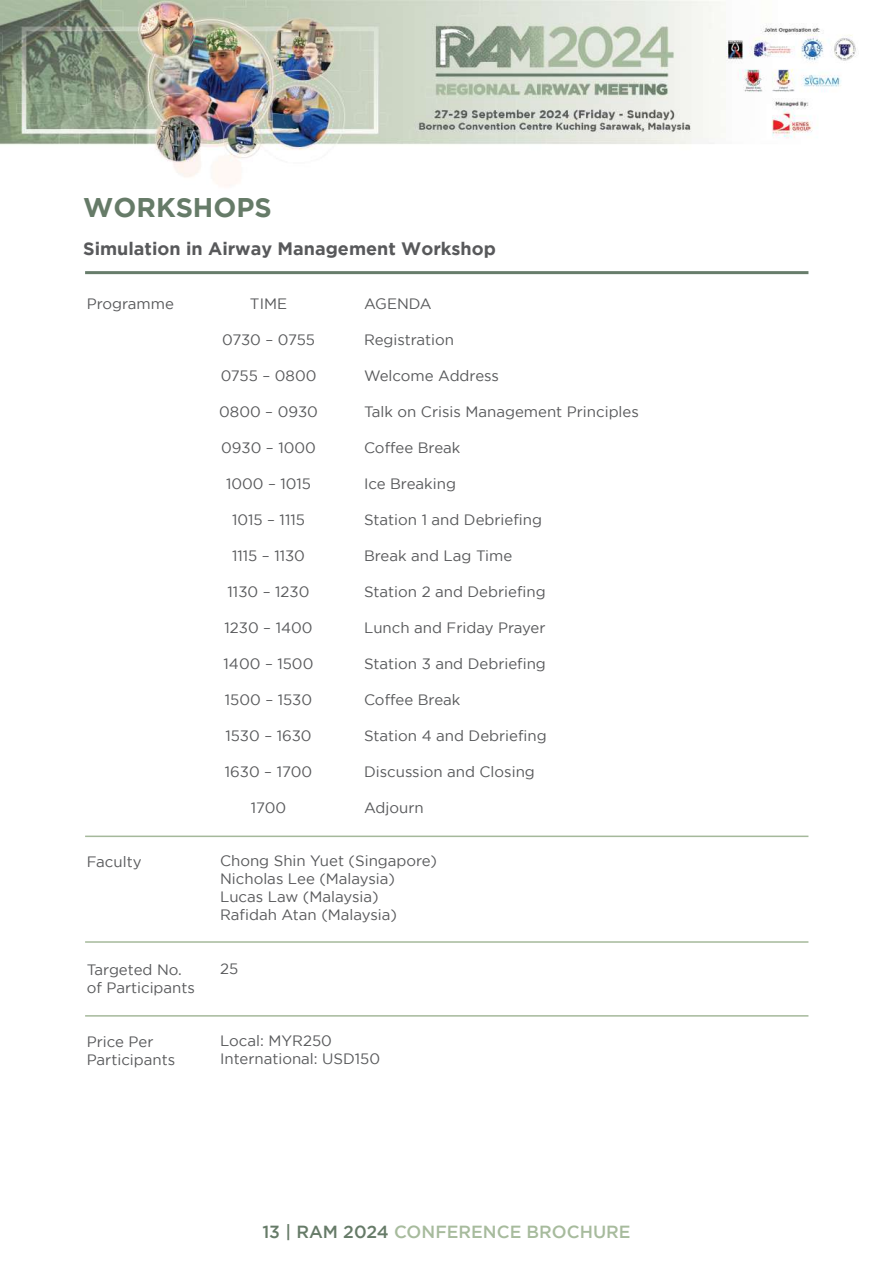
<style>
.page{position:relative;width:893px;height:1263px;background:#fff}
.page>*{position:absolute;margin:0;border:0;box-sizing:border-box;transform-origin:0 0}
.t1{font:700 27px "Gotham";color:#667b68}
.t2{font:700 18px "Gotham";color:#58595b}
.t3{font:500 17.55px "Gotham";color:#a7bb9d}
.t4{font:15px/18px "Gotham";color:#58595b}
.t5{font:15px "Gotham";letter-spacing:-.025em;color:#58595b}
.s1{color:#667b68}
</style>
<div class="page">
<img style="left:0;top:0;width:856px;height:1017px">
<hr style="left:85px;top:271px;width:723px;height:3px;background:#677d6b">
<hr style="left:85px;top:835px;width:723px;height:2px;background:#a5b99b">
<hr style="left:85px;top:941px;width:723px;height:2px;background:#a5b99b">
<hr style="left:85px;top:1015px;width:723px;height:1px;background:#a5b99b">
<h1 class="t1" style="left:83px;top:192px;width:190px">WORKSHOPS</h1>
<p class="t2" style="left:83px;top:239px;width:414px">Simulation in Airway Management Workshop</p>
<p class="t4" style="left:87px;top:294px;width:89px">Programme</p>
<p class="t4" style="left:250px;top:294px;width:39px">TIME</p>
<p class="t5" style="left:222px;top:331px;width:94px">0730 – 0755</p>
<p class="t4" style="left:221px;top:366px;width:97px">0755 – 0800</p>
<p class="t4" style="left:219px;top:402px;width:100px">0800 – 0930</p>
<p class="t4" style="left:221px;top:438px;width:96px">0930 – 1000</p>
<p class="t4" style="left:226px;top:474px;width:87px">1000 – 1015</p>
<p class="t4" style="left:232px;top:510px;width:74px">1015 – 1115</p>
<p class="t4" style="left:232px;top:546px;width:74px">1115 – 1130</p>
<p class="t4" style="left:228px;top:582px;width:83px">1130 – 1230</p>
<p class="t4" style="left:224px;top:618px;width:90px">1230 – 1400</p>
<p class="t4" style="left:224px;top:654px;width:91px">1400 – 1500</p>
<p class="t4" style="left:225px;top:690px;width:89px">1500 – 1530</p>
<p class="t4" style="left:225px;top:726px;width:88px">1530 – 1630</p>
<p class="t4" style="left:225px;top:762px;width:89px">1630 – 1700</p>
<p class="t4" style="left:251px;top:798px;width:37px">1700</p>
<p class="t4" style="left:364px;top:294px;width:69px">AGENDA</p>
<p class="t4" style="left:364px;top:330px;width:92px">Registration</p>
<p class="t4" style="left:364px;top:366px;width:136px">Welcome Address</p>
<p class="t4" style="left:364px;top:402px;width:276px">Talk on Crisis Management Principles</p>
<p class="t4" style="left:364px;top:438px;width:98px">Coffee Break</p>
<p class="t4" style="left:364px;top:474px;width:93px">Ice Breaking</p>
<p class="t4" style="left:364px;top:510px;width:180px">Station 1 and Debriefing</p>
<p class="t4" style="left:364px;top:546px;width:150px">Break and Lag Time</p>
<p class="t4" style="left:364px;top:582px;width:183px">Station 2 and Debriefing</p>
<p class="t4" style="left:364px;top:618px;width:183px">Lunch and Friday Prayer</p>
<p class="t4" style="left:364px;top:654px;width:183px">Station 3 and Debriefing</p>
<p class="t4" style="left:364px;top:690px;width:98px">Coffee Break</p>
<p class="t4" style="left:364px;top:726px;width:184px">Station 4 and Debriefing</p>
<p class="t4" style="left:364px;top:762px;width:172px">Discussion and Closing</p>
<p class="t4" style="left:364px;top:798px;width:61px">Adjourn</p>
<p class="t4" style="left:87px;top:852px;width:56px">Faculty</p>
<p class="t4" style="left:220px;top:851px;width:218px">Chong Shin Yuet (Singapore)<br>Nicholas Lee (Malaysia)<br>Lucas Law (Malaysia)<br>Rafidah Atan (Malaysia)</p>
<p class="t4" style="left:87px;top:960px;width:110px">Targeted No. of Participants</p>
<p class="t4" style="left:220px;top:959px;width:20px">25</p>
<p class="t4" style="left:87px;top:1032px;width:90px">Price Per<br>Participants</p>
<p class="t4" style="left:220px;top:1031px;width:162px">Local: MYR250<br>International: USD150</p>
<p class="t3" style="left:262px;top:1222px;width:370px"><span class="s1">13 | RAM 2024</span> CONFERENCE BROCHURE</p>
</div>
